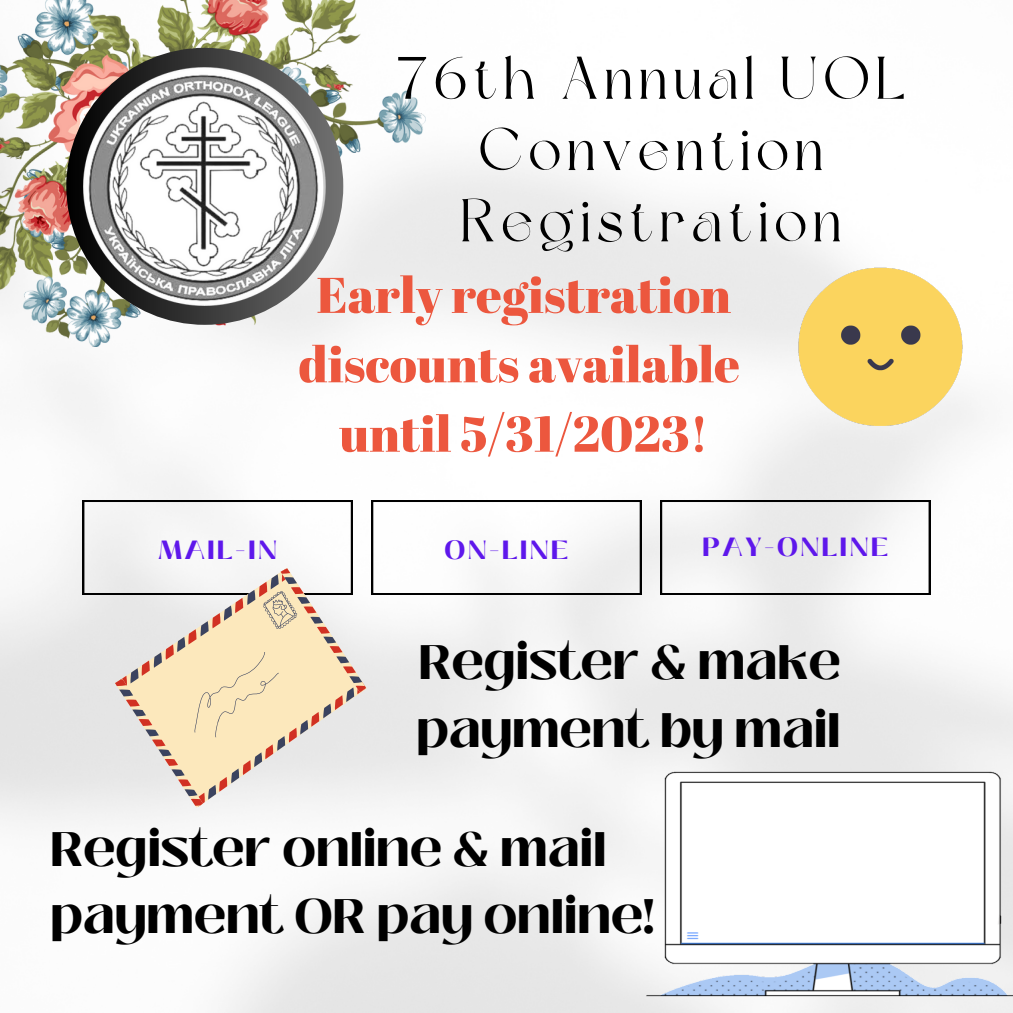
<style>
.page{position:relative;width:1013px;height:1013px;background:#fff}
.page>*{position:absolute;margin:0;border:0;box-sizing:border-box;transform-origin:0 0}
.t1{font:60px/71.2px "Dream Avenue";letter-spacing:.1em;color:#000;text-align:center}
.t2{font:50px/69.4px "Abril Fatface";color:#ec573e;text-align:center}
.t3{font:800 48.25px/67.5px "Black Mango";color:#000}
.t4{font:800 26.25px "Black Mango";letter-spacing:.1em;color:#5e17eb}
</style>
<div class="page">
<img style="left:0;top:116px;width:1012px;height:896px">
<svg style="left:660px;top:500px;width:270px;height:95px"></svg>
<img style="left:0;top:0;width:425px;height:346px">
<svg style="left:66px;top:48px;width:277px;height:277px;background:#3b3a3a"></svg>
<img style="left:84px;top:67px;width:242px;height:238px">
<img style="left:795px;top:264px;width:170px;height:164px">
<svg style="left:83px;top:500px;width:558px;height:317px"></svg>
<img style="left:632px;top:728px;width:380px;height:284px">
<p class="t1" style="left:396px;top:48px;width:510px">76th Annual UOL</p>
<p class="t1" style="left:460px;top:119px;width:382px">Convention<br>Registration</p>
<p class="t2" style="left:298px;top:259px;width:443px">Early registration discounts available</p>
<p class="t2" style="left:339px;top:398px;width:371px">until 5/31/2023!</p>
<p class="t4" style="left:158px;top:530px;width:120px">MAIL-IN</p>
<p class="t4" style="left:444px;top:530px;width:126px">ON-LINE</p>
<p class="t4" style="left:702px;top:527px;width:187px">PAY-ONLINE</p>
<p class="t3" style="left:416px;top:629px;width:425px">Register &amp; make payment by mail</p>
<p class="t3" style="left:51px;top:815px;width:605px">Register online &amp; mail payment OR pay online!</p>
</div>
